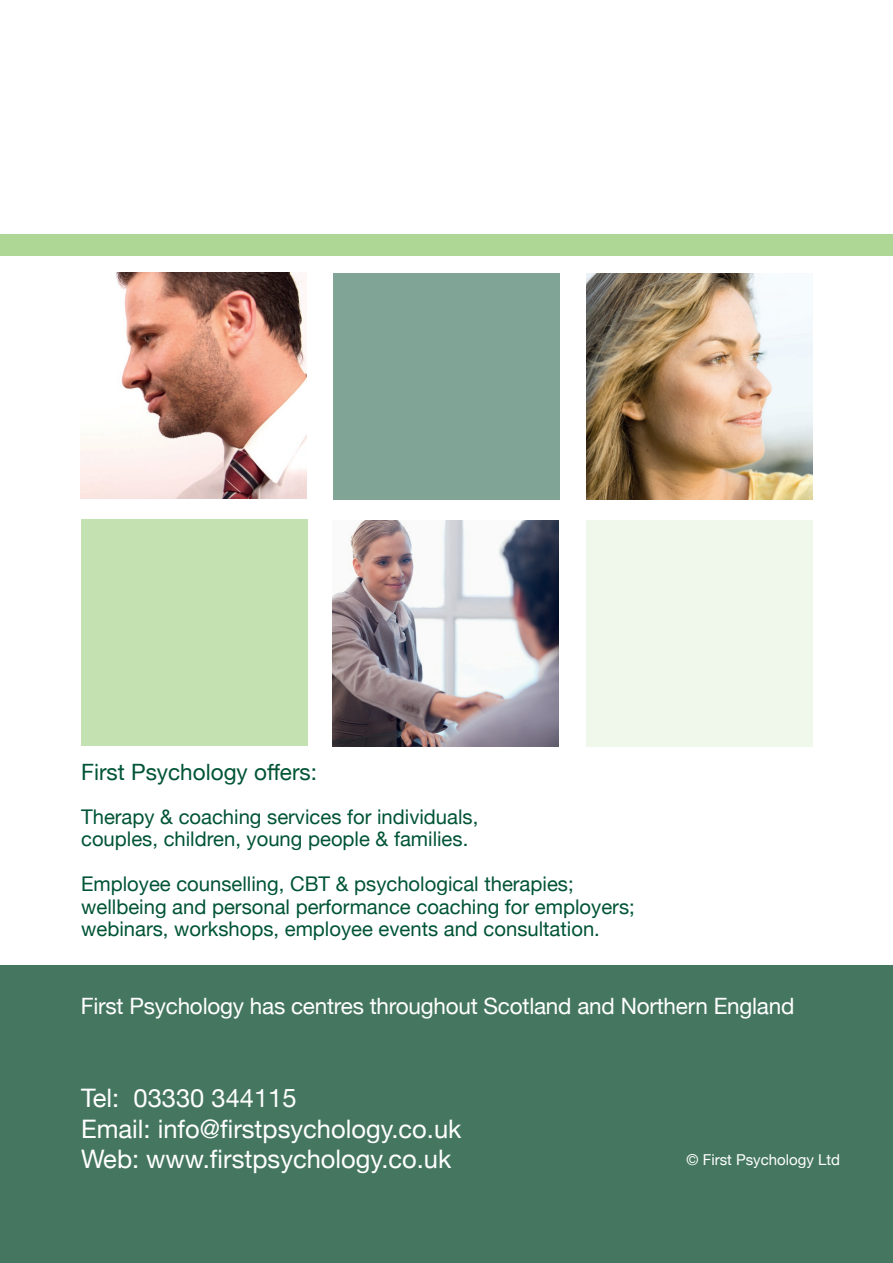
<style>
.page{position:relative;width:893px;height:1263px;background:#fff}
.page>*{position:absolute;margin:0;border:0;box-sizing:border-box;transform-origin:0 0}
.stress_heading1{font:25.5px "Helvetica Neue";color:#fff}
.t1{font:22.5px "Helvetica Neue";letter-spacing:-.01em;color:#fff}
.t2{font:22.5px "Helvetica Neue";color:#015436}
.t3{font:20.25px/22.5px "Helvetica Neue";color:#015436}
.main_para_style_sans{font:15px "Helvetica Neue";color:#fff}
</style>
<div class="page">
<div style="left:0;top:965px;width:893px;height:298px;background:#457760"></div>
<div style="left:81px;top:519px;width:226px;height:227px;background:#c3e1b1"></div>
<div style="left:333px;top:274px;width:226px;height:226px;background:#80a596"></div>
<div style="left:587px;top:521px;width:226px;height:226px;background:#f0f7eb"></div>
<div style="left:0;top:234px;width:893px;height:21px;background:#aed695"></div>
<img style="left:81px;top:272px;width:226px;height:227px">
<img style="left:333px;top:521px;width:226px;height:226px">
<img style="left:586px;top:274px;width:226px;height:226px">
<p class="t2" style="left:81px;top:755px;width:237px">First Psychology offers:</p>
<p class="t3" style="left:81px;top:806px;width:399px">Therapy &amp; coaching services for individuals, couples, children, young people &amp; families.</p>
<p class="t3" style="left:81px;top:874px;width:555px">Employee counselling, CBT &amp; psychological therapies; wellbeing and personal performance coaching for employers; webinars, workshops, employee events and consultation.</p>
<p class="t1" style="left:81px;top:990px;width:715px">First Psychology has centres throughout Scotland and Northern England</p>
<p class="stress_heading1" style="left:81px;top:1079px;width:217px">Tel: 03330 344115</p>
<p class="stress_heading1" style="left:81px;top:1110px;width:382px">Email: info@firstpsychology.co.uk</p>
<p class="stress_heading1" style="left:81px;top:1141px;width:372px">Web: www.firstpsychology.co.uk</p>
<p class="main_para_style_sans" style="left:687px;top:1148px;width:155px">© First Psychology Ltd</p>
</div>
